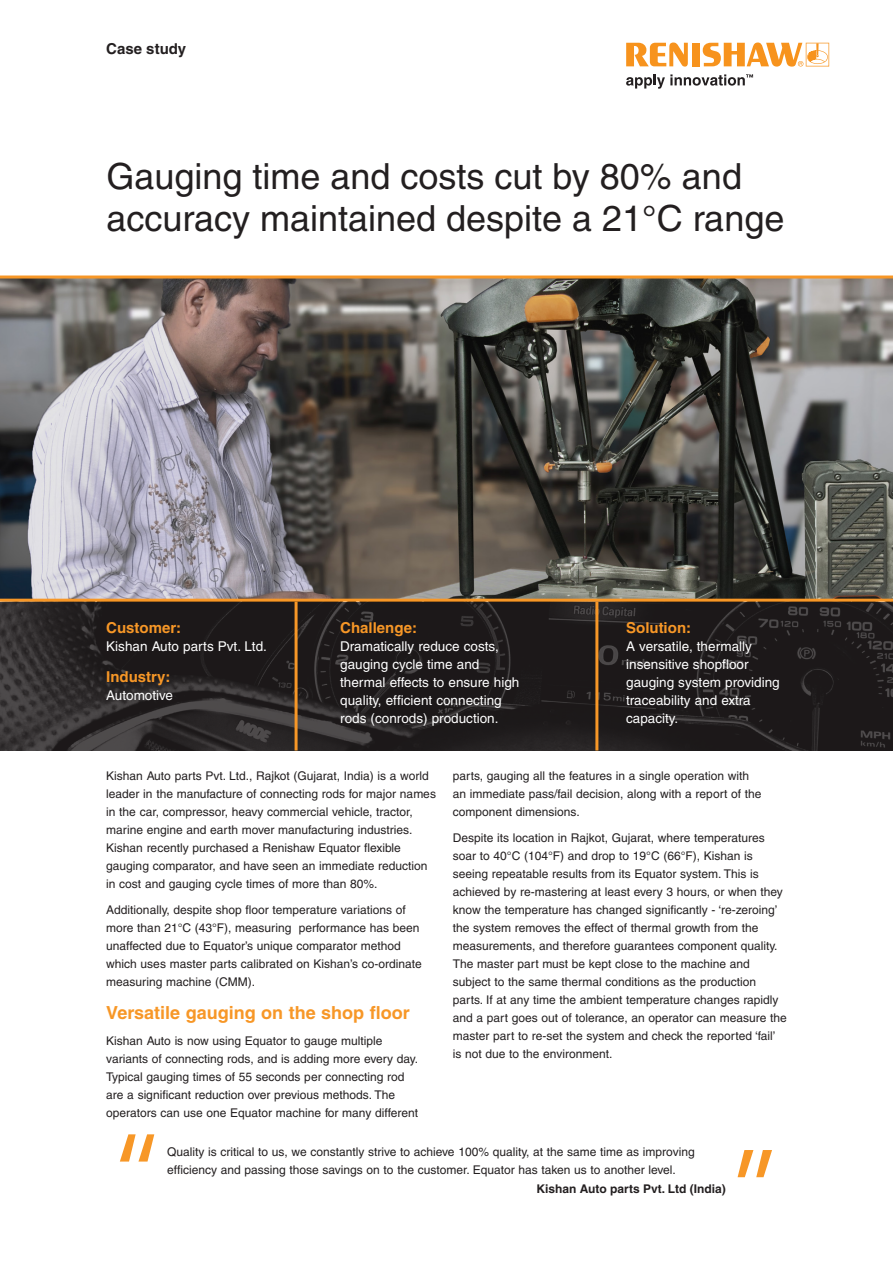
<style>
.page{position:relative;width:893px;height:1263px;background:#fff}
.page>*{position:absolute;margin:0;border:0;box-sizing:border-box;transform-origin:0 0}
.Case_study__Title_24{font:36px/42px "Helvetica";color:#231f20}
.Main_body_text_8pt{font:700 18px "Helvetica";color:#f79727}
.Industry_box__Headin{font:700 15px "Helvetica";color:#f79727}
.Case_study__Front_pa{font:700 15px "Helvetica";color:#231f20}
.Industry_box__Main_t{font:13.5px/18px "Helvetica";color:#fff}
.Main_body_text_8pt-2{font:12px/18px "Helvetica";color:#231f20}
.t1{font:700 12px "Helvetica";color:#231f20}
</style>
<div class="page">
<svg style="left:0;top:602px;width:893px;height:148px;background:#242021"></svg>
<hr style="left:295px;top:602px;width:3px;height:148px;background:#f79727">
<hr style="left:595px;top:602px;width:3px;height:148px;background:#f79727">
<svg style="left:626px;top:43px;width:62px;height:24px"></svg>
<div style="left:692px;top:43px;width:8px;height:23px;background:#f7931d"></div>
<svg style="left:703px;top:43px;width:126px;height:24px"></svg>
<svg style="left:626px;top:74px;width:127px;height:15px"></svg>
<svg style="left:0;top:275px;width:893px;height:327px;background:#6d6865"></svg>
<svg style="left:120px;top:1134px;width:34px;height:27px"></svg>
<svg style="left:738px;top:1150px;width:34px;height:27px"></svg>
<p class="Case_study__Front_pa" style="left:106px;top:40px;width:81px">Case study</p>
<p class="Case_study__Title_24" style="left:106px;top:155px;width:679px">Gauging time and costs cut by 80% and accuracy maintained despite a 21°C range</p>
<p class="Industry_box__Headin" style="left:106px;top:619px;width:76px">Customer:</p>
<p class="Industry_box__Main_t" style="left:106px;top:637px;width:162px">Kishan Auto parts Pvt. Ltd.</p>
<p class="Industry_box__Headin" style="left:106px;top:668px;width:66px">Industry:</p>
<p class="Industry_box__Main_t" style="left:106px;top:686px;width:68px">Automotive</p>
<p class="Industry_box__Headin" style="left:340px;top:619px;width:78px">Challenge:</p>
<p class="Industry_box__Main_t" style="left:340px;top:637px;width:181px">Dramatically reduce costs, gauging cycle time and thermal effects to ensure high quality, efficient connecting rods (conrods) production.</p>
<p class="Industry_box__Headin" style="left:626px;top:619px;width:66px">Solution:</p>
<p class="Industry_box__Main_t" style="left:626px;top:637px;width:155px">A versatile, thermally insensitive shopfloor gauging system providing traceability and extra capacity.</p>
<p class="Main_body_text_8pt-2" style="left:106px;top:766px;width:331px">Kishan Auto parts Pvt. Ltd., Rajkot (Gujarat, India) is a world leader in the manufacture of connecting rods for major names in the car, compressor, heavy commercial vehicle, tractor, marine engine and earth mover manufacturing industries.<br>Kishan recently purchased a Renishaw Equator flexible gauging comparator, and have seen an immediate reduction in cost and gauging cycle times of more than 80%.</p>
<p class="Main_body_text_8pt-2" style="left:106px;top:901px;width:317px">Additionally, despite shop floor temperature variations of more than 21°C (43°F), measuring performance has been unaffected due to Equator’s unique comparator method which uses master parts calibrated on Kishan’s co-ordinate measuring machine (CMM).</p>
<p class="Main_body_text_8pt" style="left:106px;top:1001px;width:305px">Versatile gauging on the shop floor</p>
<p class="Main_body_text_8pt-2" style="left:106px;top:1032px;width:313px">Kishan Auto is now using Equator to gauge multiple variants of connecting rods, and is adding more every day.<br>Typical gauging times of 55 seconds per connecting rod are a significant reduction over previous methods. The operators can use one Equator machine for many different</p>
<p class="Main_body_text_8pt-2" style="left:453px;top:766px;width:310px">parts, gauging all the features in a single operation with an immediate pass/fail decision, along with a report of the component dimensions.</p>
<p class="Main_body_text_8pt-2" style="left:453px;top:829px;width:335px">Despite its location in Rajkot, Gujarat, where temperatures soar to 40°C (104°F) and drop to 19°C (66°F), Kishan is seeing repeatable results from its Equator system. This is achieved by re-mastering at least every 3 hours, or when they know the temperature has changed significantly - ‘re-zeroing’ the system removes the effect of thermal growth from the measurements, and therefore guarantees component quality.<br>The master part must be kept close to the machine and subject to the same thermal conditions as the production parts. If at any time the ambient temperature changes rapidly and a part goes out of tolerance, an operator can measure the master part to re-set the system and check the reported ‘fail’ is not due to the environment.</p>
<p class="Main_body_text_8pt-2" style="left:167px;top:1143px;width:529px">Quality is critical to us, we constantly strive to achieve 100% quality, at the same time as improving efficiency and passing those savings on to the customer. Equator has taken us to another level.</p>
<p class="t1" style="left:536px;top:1181px;width:191px">Kishan Auto parts Pvt. Ltd (India)</p>
</div>
